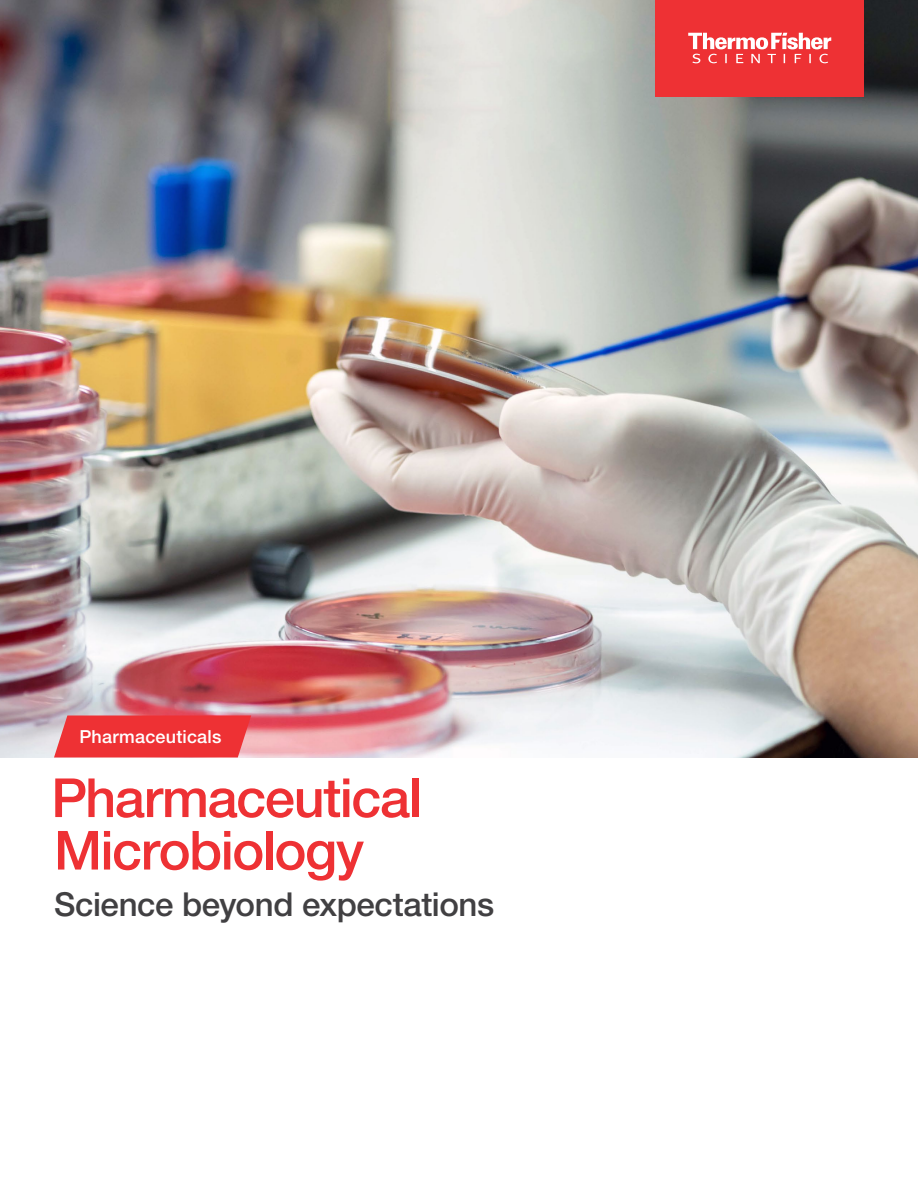
<style>
.page{position:relative;width:918px;height:1188px;background:#fff}
.page>*{position:absolute;margin:0;border:0;box-sizing:border-box;transform-origin:0 0}
.t1{font:500 54px/52.5px "Helvetica Neue LTW1 G";letter-spacing:-.025em;color:#ee3134}
.t2{font:500 33px "Helvetica Neue LTW1 G";letter-spacing:-.01em;color:#414042}
.t3{font:500 18px "Helvetica Neue LTW1 G";letter-spacing:.01em;color:#fff}
</style>
<div class="page">
<img style="left:0;top:0;width:918px;height:758px">
<svg style="left:54px;top:716px;width:197px;height:42px;background:#ed3c40"></svg>
<div style="left:656px;top:0;width:208px;height:96px;background:#ee3134"></div>
<svg style="left:688px;top:33px;width:143px;height:30px"></svg>
<p class="t3" style="left:80px;top:726px;width:143px">Pharmaceuticals</p>
<p class="t1" style="left:51px;top:772px;width:372px">Pharmaceutical<br>Microbiology</p>
<p class="t2" style="left:54px;top:884px;width:442px">Science beyond expectations</p>
</div>
